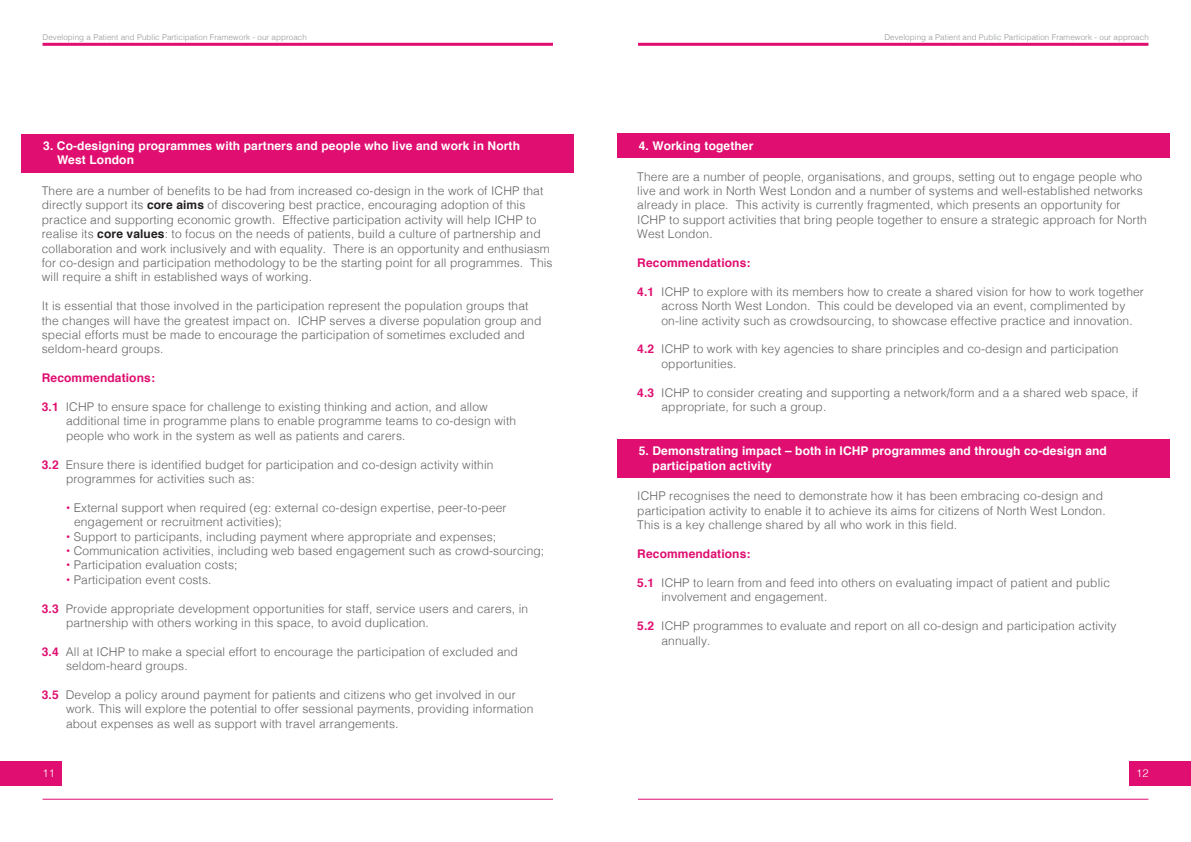
<style>
.page{position:relative;width:1191px;height:842px;background:#fff}
.page>*{position:absolute;margin:0;border:0;box-sizing:border-box;transform-origin:0 0}
.t1{font:300 12px/14.4px "Helvetica";letter-spacing:.01em;color:#636366}
.t2{font:700 12px/14.4px "Helvetica";letter-spacing:.01em;color:#fff}
.t3{font:700 12px "Helvetica";letter-spacing:.01em;color:#df0e70}
.t4{font:300 11px "Helvetica";color:#fff}
.t5{font:300 8px "Helvetica";letter-spacing:.01em;color:#939598}
.s1{font-weight:700;color:#231f20}
.s2{font-weight:700;color:#df0e70}
</style>
<div class="page">
<hr style="left:43px;top:43px;width:510px;height:3px;background:#df0e70">
<hr style="left:43px;top:799px;width:510px;height:1px;background:#df0e70">
<hr style="left:638px;top:799px;width:510px;height:1px;background:#df0e70">
<hr style="left:638px;top:43px;width:510px;height:3px;background:#df0e70">
<div style="left:1129px;top:761px;width:62px;height:24px;background:#df0e70"></div>
<div style="left:0;top:761px;width:62px;height:24px;background:#df0e70"></div>
<div style="left:21px;top:134px;width:553px;height:38px;background:#df0e70"></div>
<div style="left:617px;top:134px;width:552px;height:24px;background:#df0e70"></div>
<div style="left:617px;top:439px;width:552px;height:39px;background:#df0e70"></div>
<p class="t5" style="left:43px;top:30px;width:266px">Developing a Patient and Public Participation Framework - our approach</p>
<p class="t5" style="left:884px;top:30px;width:266px">Developing a Patient and Public Participation Framework - our approach</p>
<p class="t2" style="left:57px;top:139px;width:464px;text-indent:-14px">3. Co-designing programmes with partners and people who live and work in North<br>West London</p>
<p class="t1" style="left:42px;top:183px;width:512px">There are a number of benefits to be had from increased co-design in the work of ICHP that directly support its <span class="s1">core aims</span> of discovering best practice, encouraging adoption of this practice and supporting economic growth. Effective participation activity will help ICHP to realise its <span class="s1">core values</span>: to focus on the needs of patients, build a culture of partnership and collaboration and work inclusively and with equality. There is an opportunity and enthusiasm for co-design and participation methodology to be the starting point for all programmes. This will require a shift in established ways of working.</p>
<p class="t1" style="left:42px;top:298px;width:501px">It is essential that those involved in the participation represent the population groups that the changes will have the greatest impact on. ICHP serves a diverse population group and special efforts must be made to encourage the participation of sometimes excluded and seldom-heard groups.</p>
<p class="t3" style="left:42px;top:368px;width:115px">Recommendations:</p>
<p class="t1" style="left:66px;top:399px;width:452px;text-indent:-24px"><span class="s2">3.1</span> ICHP to ensure space for challenge to existing thinking and action, and allow additional time in programme plans to enable programme teams to co-design with people who work in the system as well as patients and carers.</p>
<p class="t1" style="left:66px;top:456px;width:429px;text-indent:-24px"><span class="s2">3.2</span> Ensure there is identified budget for participation and co-design activity within programmes for activities such as:</p>
<p class="t1" style="left:74px;top:499px;width:434px;text-indent:-8px"><span class="s2">•</span> External support when required (eg: external co-design expertise, peer-to-peer engagement or recruitment activities);</p>
<p class="t1" style="left:66px;top:528px;width:431px"><span class="s2">•</span> Support to participants, including payment where appropriate and expenses;</p>
<p class="t1" style="left:66px;top:543px;width:480px"><span class="s2">•</span> Communication activities, including web based engagement such as crowd-sourcing;</p>
<p class="t1" style="left:66px;top:557px;width:173px"><span class="s2">•</span> Participation evaluation costs;</p>
<p class="t1" style="left:66px;top:571px;width:147px"><span class="s2">•</span> Participation event costs.</p>
<p class="t1" style="left:66px;top:600px;width:463px;text-indent:-24px"><span class="s2">3.3</span> Provide appropriate development opportunities for staff, service users and carers, in partnership with others working in this space, to avoid duplication.</p>
<p class="t1" style="left:66px;top:643px;width:453px;text-indent:-24px"><span class="s2">3.4</span> All at ICHP to make a special effort to encourage the participation of excluded and seldom-heard groups.</p>
<p class="t1" style="left:66px;top:687px;width:469px;text-indent:-24px"><span class="s2">3.5</span> Develop a policy around payment for patients and citizens who get involved in our work. This will explore the potential to offer sessional payments, providing information about expenses as well as support with travel arrangements.</p>
<p class="t2" style="left:639px;top:139px;width:116px">4. Working together</p>
<p class="t1" style="left:637px;top:168px;width:511px">There are a number of people, organisations, and groups, setting out to engage people who live and work in North West London and a number of systems and well-established networks already in place. This activity is currently fragmented, which presents an opportunity for ICHP to support activities that bring people together to ensure a strategic approach for North West London.</p>
<p class="t3" style="left:637px;top:253px;width:115px">Recommendations:</p>
<p class="t1" style="left:661px;top:283px;width:484px;text-indent:-24px"><span class="s2">4.1</span> ICHP to explore with its members how to create a shared vision for how to work together across North West London. This could be developed via an event, complimented by on-line activity such as crowdsourcing, to showcase effective practice and innovation.</p>
<p class="t1" style="left:661px;top:341px;width:458px;text-indent:-24px"><span class="s2">4.2</span> ICHP to work with key agencies to share principles and co-design and participation opportunities.</p>
<p class="t1" style="left:661px;top:384px;width:478px;text-indent:-24px"><span class="s2">4.3</span> ICHP to consider creating and supporting a network/form and a a shared web space, if appropriate, for such a group.</p>
<p class="t2" style="left:652px;top:444px;width:456px;text-indent:-14px">5. Demonstrating impact – both in ICHP programmes and through co-design and participation activity</p>
<p class="t1" style="left:637px;top:488px;width:470px">ICHP recognises the need to demonstrate how it has been embracing co-design and participation activity to enable it to achieve its aims for citizens of North West London.<br>This is a key challenge shared by all who work in this field.</p>
<p class="t3" style="left:637px;top:544px;width:115px">Recommendations:</p>
<p class="t1" style="left:661px;top:575px;width:450px;text-indent:-24px"><span class="s2">5.1</span> ICHP to learn from and feed into others on evaluating impact of patient and public involvement and engagement.</p>
<p class="t1" style="left:661px;top:618px;width:456px;text-indent:-24px"><span class="s2">5.2</span> ICHP programmes to evaluate and report on all co-design and participation activity annually.</p>
<p class="t4" style="left:43px;top:763px;width:14px">11</p>
<p class="t4" style="left:1136px;top:764px;width:14px">12</p>
</div>
